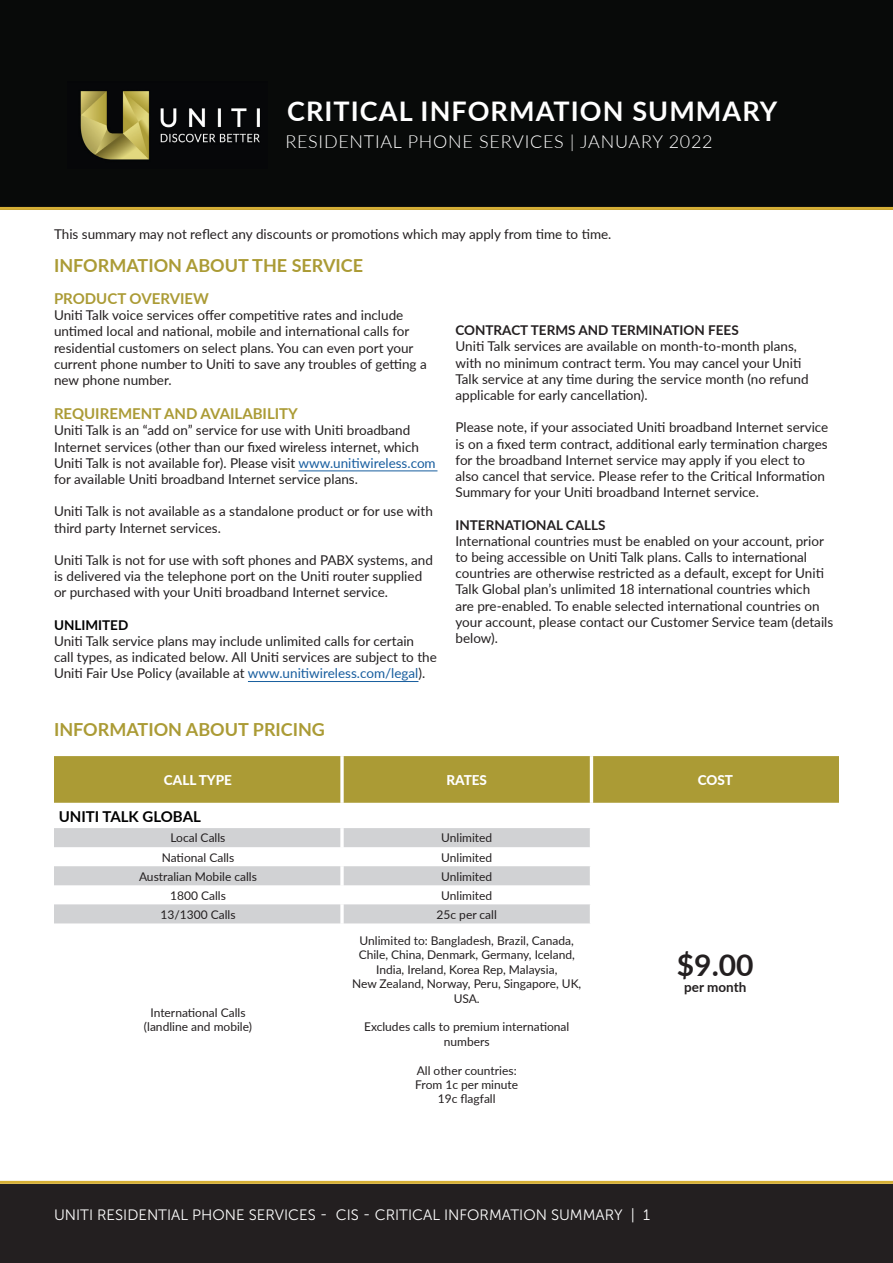
<style>
.page{position:relative;width:893px;height:1263px;background:#fff}
.page>*{position:absolute;margin:0;border:0;box-sizing:border-box;transform-origin:0 0}
.t1{font:700 30px "Lato";color:#231f20}
.t2{font:700 27px "Lato";letter-spacing:.04em;color:#fff}
.t3{font:700 18px "Lato";color:#ab9b35}
.t4{font:300 18px "Lato";letter-spacing:.04em;color:#fff}
.t5{font:15px "Museo Sans 300";color:#fff}
.Heading_Style{font:700 15px "Lato";color:#ab9b35}
.t6{font:700 15px "Lato";color:#000}
.Heading_Style-2{font:13.5px/16.2px "Lato";color:#231f20}
.t7{font:700 13.5px "Lato";color:#231f20}
.t8{font:800 13.5px "Lato";color:#fff}
.t9{font:700 13.5px "Lato";color:#000}
.t10{font:12px/14.4px "Lato";color:#231f20;text-align:center}
.s1{color:#175d9e}
</style>
<div class="page">
<div style="left:0;top:1184px;width:893px;height:79px;background:#231f20"></div>
<div style="left:0;top:0;width:893px;height:209px;background:#080a09"></div>
<img style="left:80px;top:91px;width:180px;height:69px">
<hr style="left:0;top:207px;width:893px;height:3px;background:#d5af36">
<hr style="left:0;top:1181px;width:893px;height:3px;background:#d5af36">
<hr style="left:299px;top:471px;width:138px;height:1px;background:#175d9e">
<hr style="left:248px;top:681px;width:170px;height:1px;background:#175d9e">
<div style="left:54px;top:756px;width:785px;height:47px;background:#ab9b35"></div>
<svg style="left:54px;top:828px;width:536px;height:95px;fill:#d1d2d4"></svg>
<svg style="left:340px;top:756px;width:4px;height:47px"></svg>
<hr style="left:590px;top:756px;width:3px;height:47px;background:#fff">
<hr style="left:340px;top:828px;width:4px;height:19px;background:#f5f5f6">
<hr style="left:340px;top:847px;width:4px;height:19px;background:#fff">
<hr style="left:340px;top:866px;width:4px;height:19px;background:#f4f4f5">
<hr style="left:340px;top:885px;width:4px;height:19px;background:#fff">
<hr style="left:340px;top:904px;width:4px;height:19px;background:#f5f5f5">
<h2 class="t2" style="left:287px;top:91px;width:492px">CRITICAL INFORMATION SUMMARY</h2>
<h3 class="t4" style="left:285px;top:129px;width:429px">RESIDENTIAL PHONE SERVICES | JANUARY 2022</h3>
<p class="Heading_Style-2" style="left:54px;top:226px;width:559px">This summary may not reflect any discounts or promotions which may apply from time to time.</p>
<p class="t3" style="left:54px;top:252px;width:311px">INFORMATION ABOUT THE SERVICE</p>
<p class="Heading_Style" style="left:54px;top:287px;width:156px">PRODUCT OVERVIEW</p>
<p class="Heading_Style-2" style="left:54px;top:307px;width:374px">Uniti Talk voice services offer competitive rates and include untimed local and national, mobile and international calls for residential customers on select plans. You can even port your current phone number to Uniti to save any troubles of getting a new phone number.</p>
<p class="Heading_Style" style="left:54px;top:403px;width:245px">REQUIREMENT AND AVAILABILITY</p>
<p class="Heading_Style-2" style="left:54px;top:422px;width:383px">Uniti Talk is an “add on” service for use with Uniti broadband Internet services (other than our fixed wireless internet, which Uniti Talk is not available for). Please visit <span class="s1">www.unitiwireless.com </span>for available Uniti broadband Internet service plans.</p>
<p class="Heading_Style-2" style="left:54px;top:503px;width:380px">Uniti Talk is not available as a standalone product or for use with third party Internet services.</p>
<p class="Heading_Style-2" style="left:54px;top:551px;width:381px">Uniti Talk is not for use with soft phones and PABX systems, and is delivered via the telephone port on the Uniti router supplied or purchased with your Uniti broadband Internet service.</p>
<p class="t9" style="left:54px;top:615px;width:76px">UNLIMITED</p>
<p class="Heading_Style-2" style="left:54px;top:632px;width:384px">Uniti Talk service plans may include unlimited calls for certain call types, as indicated below. All Uniti services are subject to the<br>Uniti Fair Use Policy (available at <span class="s1">www.unitiwireless.com/legal</span>).</p>
<p class="t7" style="left:455px;top:320px;width:285px">CONTRACT TERMS AND TERMINATION FEES</p>
<p class="Heading_Style-2" style="left:455px;top:338px;width:355px">Uniti Talk services are available on month-to-month plans, with no minimum contract term. You may cancel your Uniti Talk service at any time during the service month (no refund applicable for early cancellation).</p>
<p class="Heading_Style-2" style="left:455px;top:419px;width:374px">Please note, if your associated Uniti broadband Internet service is on a fixed term contract, additional early termination charges for the broadband Internet service may apply if you elect to also cancel that service. Please refer to the Critical Information Summary for your Uniti broadband Internet service.</p>
<p class="t7" style="left:455px;top:515px;width:152px">INTERNATIONAL CALLS</p>
<p class="Heading_Style-2" style="left:455px;top:532px;width:379px">International countries must be enabled on your account, prior to being accessible on Uniti Talk plans. Calls to international countries are otherwise restricted as a default, except for Uniti Talk Global plan’s unlimited 18 international countries which<br>are pre-enabled. To enable selected international countries on your account, please contact our Customer Service team (details below).</p>
<p class="t3" style="left:54px;top:716px;width:273px">INFORMATION ABOUT PRICING</p>
<p class="t8" style="left:164px;top:770px;width:70px">CALL TYPE</p>
<p class="t8" style="left:446px;top:770px;width:42px">RATES</p>
<p class="t8" style="left:698px;top:770px;width:37px">COST</p>
<p class="t6" style="left:59px;top:805px;width:144px">UNITI TALK GLOBAL</p>
<p class="t10" style="left:171px;top:830px;width:56px">Local Calls</p>
<p class="t10" style="left:441px;top:830px;width:53px">Unlimited</p>
<p class="t10" style="left:162px;top:849px;width:74px">National Calls</p>
<p class="t10" style="left:441px;top:849px;width:53px">Unlimited</p>
<p class="t10" style="left:139px;top:868px;width:119px">Australian Mobile calls</p>
<p class="t10" style="left:441px;top:868px;width:53px">Unlimited</p>
<p class="t10" style="left:170px;top:888px;width:57px">1800 Calls</p>
<p class="t10" style="left:441px;top:888px;width:53px">Unlimited</p>
<p class="t10" style="left:160px;top:907px;width:77px">13/1300 Calls</p>
<p class="t10" style="left:437px;top:907px;width:62px">25c per call</p>
<p class="t10" style="left:150px;top:1005px;width:97px">International Calls</p>
<p class="t10" style="left:144px;top:1019px;width:110px">(landline and mobile)</p>
<p class="t10" style="left:359px;top:933px;width:218px">Unlimited to: Bangladesh, Brazil, Canada,<br>Chile, China, Denmark, Germany, Iceland,<br>India, Ireland, Korea Rep, Malaysia,</p>
<p class="t10" style="left:352px;top:976px;width:231px">New Zealand, Norway, Peru, Singapore, UK,<br>USA.</p>
<p class="t10" style="left:364px;top:1019px;width:207px">Excludes calls to premium international numbers</p>
<p class="t10" style="left:417px;top:1062px;width:101px">All other countries:</p>
<p class="t10" style="left:415px;top:1077px;width:104px">From 1c per minute</p>
<p class="t10" style="left:438px;top:1091px;width:59px">19c flagfall</p>
<p class="t1" style="left:677px;top:943px;width:78px">$9.00</p>
<p class="t7" style="left:684px;top:977px;width:64px">per month</p>
<p class="t5" style="left:54px;top:1207px;width:598px">UNITI RESIDENTIAL PHONE SERVICES - CIS - CRITICAL INFORMATION SUMMARY | 1</p>
</div>
